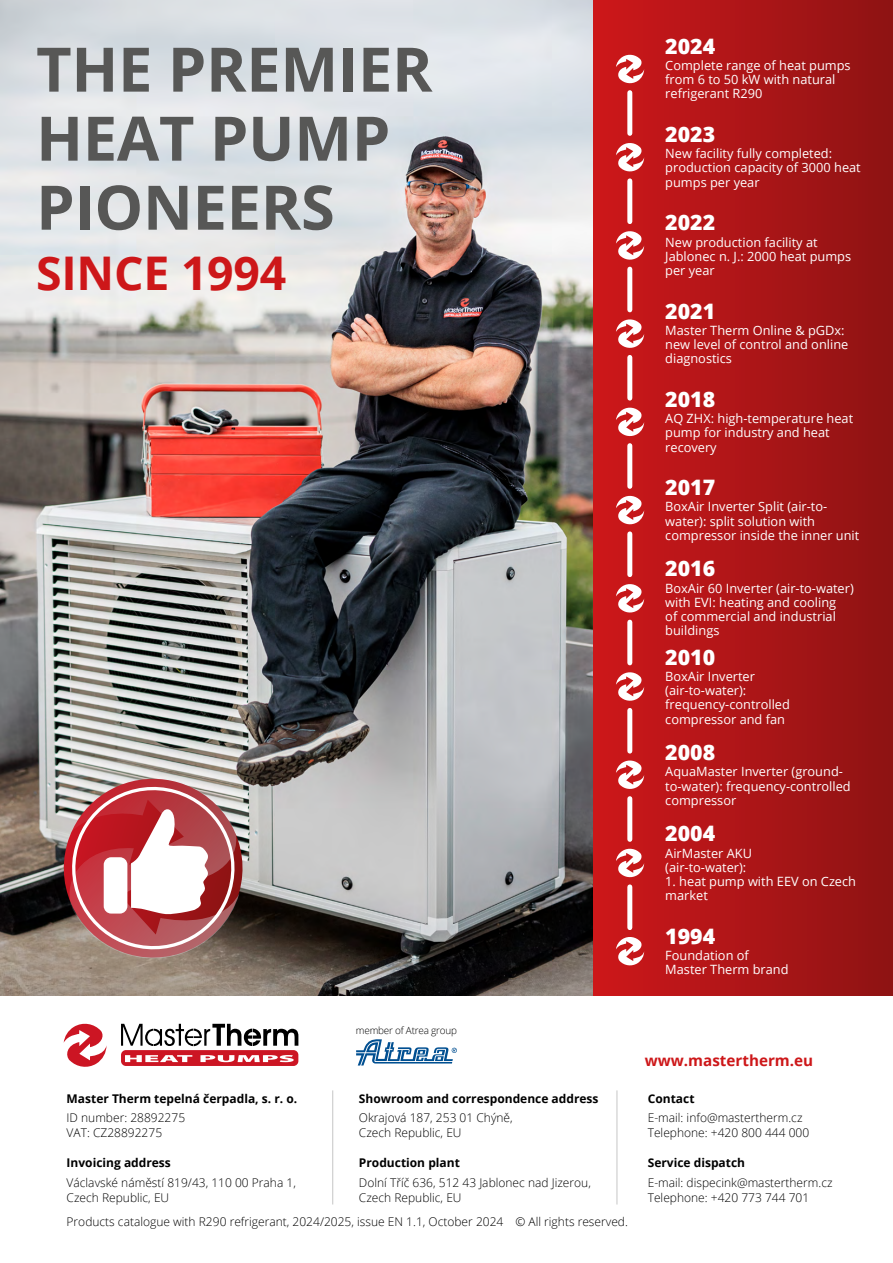
<style>
.page{position:relative;width:893px;height:1263px;background:#fff}
.page>*{position:absolute;margin:0;border:0;box-sizing:border-box;transform-origin:0 0}
.t1{font:700 61.35px/69px "Open Sans";letter-spacing:-.005em;color:#575756}
.t2{font:700 46.35px "Open Sans";letter-spacing:-.005em;color:#cd1719}
.t3{font:800 21.3px "Open Sans";color:#fff}
.t4{font:700 15.15px "Open Sans";color:#cd1719}
.t5{font:12.75px/14.2px "Open Sans";color:#fff}
.t6{font:300 12px/19.2px "Open Sans";color:#000}
.t7{font:700 12px/19.2px "Open Sans";color:#000}
.t8{font:300 9.9px "Open Sans";letter-spacing:-.02em;color:#000}
.s1{font-weight:300}
.s2{font-weight:700}
</style>
<div class="page">
<img style="left:0;top:0;width:594px;height:995px">
<div style="left:594px;top:0;width:299px;height:995px;background:linear-gradient(to right,#cf1a1d,#8e1212)"></div>
<hr style="left:332px;top:1090px;width:1px;height:114px;background:#c6c6c6">
<hr style="left:617px;top:1090px;width:1px;height:114px;background:#c6c6c6">
<svg style="left:64px;top:1023px;width:42px;height:44px"></svg>
<div style="left:121px;top:1050px;width:177px;height:16px;background:#cc1523;border-radius:5px"></div>
<svg style="left:121px;top:1024px;width:177px;height:22px"></svg>
<svg style="left:125px;top:1055px;width:67px;height:7px"></svg>
<svg style="left:200px;top:1055px;width:94px;height:7px"></svg>
<svg style="left:356px;top:1039px;width:101px;height:26px"></svg>
<svg style="left:54px;top:769px;width:199px;height:199px"></svg>
<svg style="left:616px;top:53px;width:28px;height:32px"></svg>
<svg style="left:616px;top:141px;width:28px;height:32px"></svg>
<svg style="left:616px;top:230px;width:28px;height:31px"></svg>
<svg style="left:616px;top:318px;width:28px;height:31px"></svg>
<svg style="left:616px;top:406px;width:28px;height:31px"></svg>
<svg style="left:616px;top:494px;width:28px;height:32px"></svg>
<svg style="left:616px;top:582px;width:28px;height:32px"></svg>
<svg style="left:616px;top:671px;width:28px;height:31px"></svg>
<svg style="left:616px;top:759px;width:28px;height:31px"></svg>
<svg style="left:616px;top:935px;width:28px;height:32px"></svg>
<svg style="left:616px;top:847px;width:28px;height:31px"></svg>
<div style="left:627px;top:93px;width:5px;height:40px;background:#fff"></div>
<div style="left:627px;top:181px;width:5px;height:41px;background:#fff"></div>
<div style="left:627px;top:269px;width:5px;height:41px;background:#fff"></div>
<div style="left:627px;top:357px;width:5px;height:41px;background:#fff"></div>
<div style="left:627px;top:446px;width:5px;height:40px;background:#fff"></div>
<div style="left:627px;top:534px;width:5px;height:41px;background:#fff"></div>
<div style="left:627px;top:622px;width:5px;height:41px;background:#fff"></div>
<div style="left:627px;top:710px;width:5px;height:41px;background:#fff"></div>
<div style="left:627px;top:799px;width:5px;height:40px;background:#fff"></div>
<div style="left:627px;top:887px;width:5px;height:41px;background:#fff"></div>
<p class="t1" style="left:36px;top:33px;width:398px">THE PREMIER<br>HEAT PUMP<br>PIONEERS</p>
<p class="t2" style="left:36px;top:240px;width:252px">SINCE 1994</p>
<p class="t3" style="left:665px;top:30px;width:51px">2024</p>
<p class="t5" style="left:665px;top:58px;width:187px">Complete range of heat pumps from 6 to 50 kW with natural refrigerant R290</p>
<p class="t3" style="left:665px;top:118px;width:51px">2023</p>
<p class="t5" style="left:665px;top:146px;width:197px">New facility fully completed: production capacity of 3000 heat pumps per year</p>
<p class="t3" style="left:665px;top:206px;width:51px">2022</p>
<p class="t5" style="left:665px;top:234px;width:187px">New production facility at<br>Jablonec n. J.: 2000 heat pumps per year</p>
<p class="t3" style="left:665px;top:295px;width:51px">2021</p>
<p class="t5" style="left:665px;top:323px;width:185px">Master Therm Online &amp; pGDx: new level of control and online diagnostics</p>
<p class="t3" style="left:665px;top:383px;width:51px">2018</p>
<p class="t5" style="left:665px;top:411px;width:189px">AQ ZHX: high-temperature heat pump for industry and heat recovery</p>
<p class="t3" style="left:665px;top:471px;width:51px">2017</p>
<p class="t5" style="left:665px;top:499px;width:196px">BoxAir Inverter Split (air-to&shy;water): split solution with compressor inside the inner unit</p>
<p class="t3" style="left:665px;top:552px;width:51px">2016</p>
<p class="t5" style="left:665px;top:581px;width:190px">BoxAir 60 Inverter (air-to-water) with EVI: heating and cooling<br>of commercial and industrial buildings</p>
<p class="t3" style="left:665px;top:641px;width:51px">2010</p>
<p class="t5" style="left:665px;top:669px;width:126px">BoxAir Inverter (air-to-water): frequency-controlled compressor and fan</p>
<p class="t3" style="left:665px;top:736px;width:51px">2008</p>
<p class="t5" style="left:665px;top:764px;width:187px">AquaMaster Inverter (ground&shy;to-water): frequency-controlled compressor</p>
<p class="t3" style="left:665px;top:817px;width:51px">2004</p>
<p class="t5" style="left:665px;top:845px;width:88px">AirMaster AKU (air-to-water):</p>
<p class="t5" style="left:665px;top:874px;width:192px">1. heat pump with EEV on Czech market</p>
<p class="t3" style="left:665px;top:920px;width:51px">1994</p>
<p class="t5" style="left:665px;top:948px;width:125px">Foundation of<br>Master Therm brand</p>
<p class="t7" style="left:67px;top:1089px;width:232px">Master Therm tepelná čerpadla, s. r. o.<br><span class="s1">ID number: 28892275</span></p>
<p class="t6" style="left:67px;top:1123px;width:97px">VAT: CZ28892275</p>
<p class="t6" style="left:67px;top:1153px;width:231px"><span class="s2">Invoicing address<br></span>Václavské náměstí 819/43, 110 00 Praha 1,</p>
<p class="t6" style="left:67px;top:1187px;width:104px">Czech Republic, EU</p>
<p class="t8" style="left:356px;top:1023px;width:103px">member of Atrea group</p>
<p class="t7" style="left:359px;top:1089px;width:241px">Showroom and correspondence address<br><span class="s1">Okrajová 187, 253 01 Chýně,</span></p>
<p class="t6" style="left:359px;top:1123px;width:104px">Czech Republic, EU</p>
<p class="t6" style="left:359px;top:1153px;width:233px"><span class="s2">Production plant<br></span>Dolní Tříč 636, 512 43 Jablonec nad Jizerou,</p>
<p class="t6" style="left:359px;top:1187px;width:104px">Czech Republic, EU</p>
<p class="t6" style="left:67px;top:1212px;width:563px">Products catalogue with R290 refrigerant, 2024/2025, issue EN 1.1, October 2024 © All rights reserved.</p>
<p class="t4" style="left:645px;top:1050px;width:170px">www.mastertherm.eu</p>
<p class="t6" style="left:648px;top:1089px;width:156px"><span class="s2">Contact<br></span>E-mail: info@mastertherm.cz</p>
<p class="t6" style="left:648px;top:1123px;width:163px">Telephone: +420 800 444 000</p>
<p class="t6" style="left:648px;top:1153px;width:186px"><span class="s2">Service dispatch<br></span>E-mail: dispecink@mastertherm.cz</p>
<p class="t6" style="left:648px;top:1187px;width:163px">Telephone: +420 773 744 701</p>
</div>
